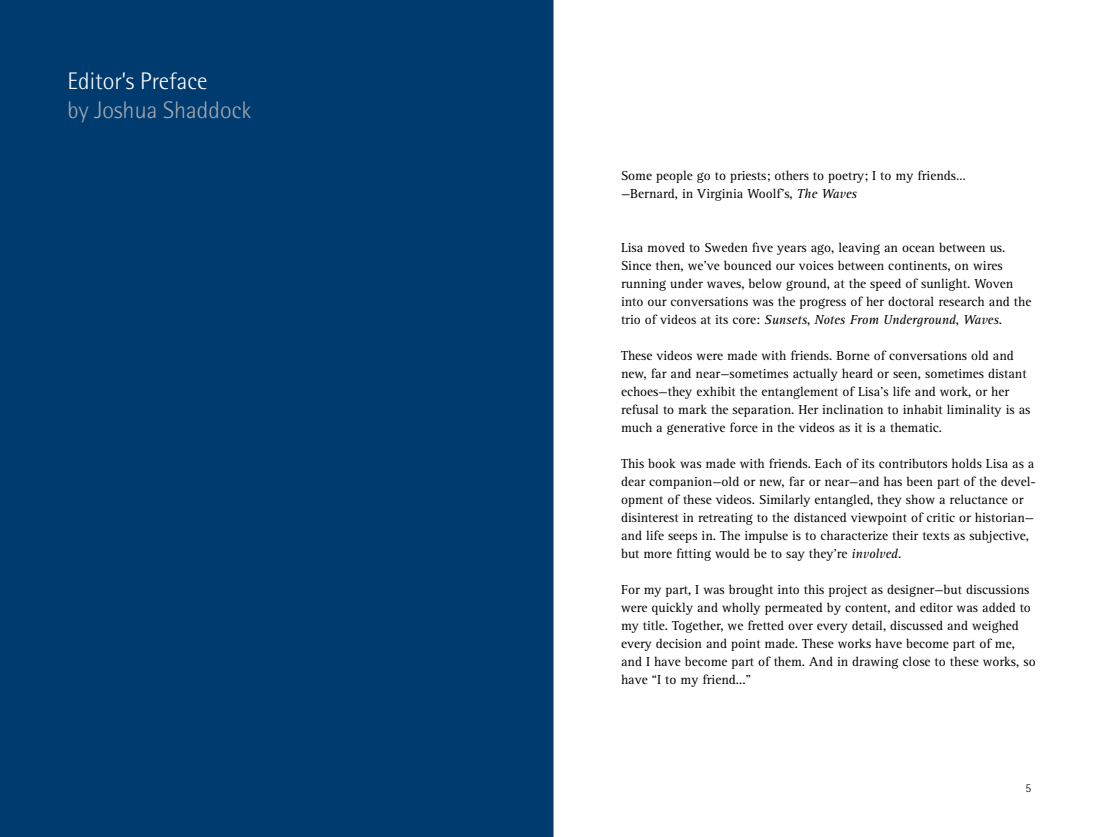
<style>
.page{position:relative;width:1107px;height:837px;background:#fff}
.page>*{position:absolute;margin:0;border:0;box-sizing:border-box;transform-origin:0 0}
.t1{font:300 24px "Rotis Semi Sans Std";color:#a7a9ac}
.t2{font:300 24px "Rotis Semi Sans Std";color:#fff}
.t3{font:13.5px/18px "Rotis Serif Std";color:#000}
.t4{font:300 12px "Rotis Semi Sans Std";color:#000}
.s1{font-style:italic}
</style>
<div class="page">
<div style="left:0;top:0;width:554px;height:837px;background:#003b6f"></div>
<hr style="left:553px;top:0;width:1px;height:837px;background:#939598">
<h1 class="t2" style="left:68px;top:67px;width:141px">Editor’s Preface</h1>
<h1 class="t1" style="left:68px;top:96px;width:185px">by Joshua Shaddock</h1>
<p class="t3" style="left:621px;top:167px;width:346px">Some people go to priests; others to poetry; I to my friends… —Bernard, in Virginia Woolf's, <span class="s1">The Waves</span></p>
<p class="t3" style="left:621px;top:239px;width:412px">Lisa moved to Sweden five years ago, leaving an ocean between us.<br>Since then, we’ve bounced our voices between continents, on wires running under waves, below ground, at the speed of sunlight. Woven into our conversations was the progress of her doctoral research and the trio of videos at its core: <span class="s1">Sunsets</span>, <span class="s1">Notes From Underground</span>, <span class="s1">Waves</span>.</p>
<p class="t3" style="left:621px;top:347px;width:411px">These videos were made with friends. Borne of conversations old and new, far and near—sometimes actually heard or seen, sometimes distant echoes—they exhibit the entanglement of Lisa’s life and work, or her refusal to mark the separation. Her inclination to inhabit liminality is as much a generative force in the videos as it is a thematic.</p>
<p class="t3" style="left:621px;top:455px;width:416px">This book was made with friends. Each of its contributors holds Lisa as a dear companion—old or new, far or near—and has been part of the devel&shy;opment of these videos. Similarly entangled, they show a reluctance or disinterest in retreating to the distanced viewpoint of critic or historian— and life seeps in. The impulse is to characterize their texts as subjective, but more fitting would be to say they're <span class="s1">involved</span>.</p>
<p class="t3" style="left:621px;top:581px;width:416px">For my part, I was brought into this project as designer—but discussions were quickly and wholly permeated by content, and editor was added to my title. Together, we fretted over every detail, discussed and weighed every decision and point made. These works have become part of me, and I have become part of them. And in drawing close to these works, so have “I to my friend..."</p>
<p class="t4" style="left:1026px;top:781px;width:7px">5</p>
</div>
